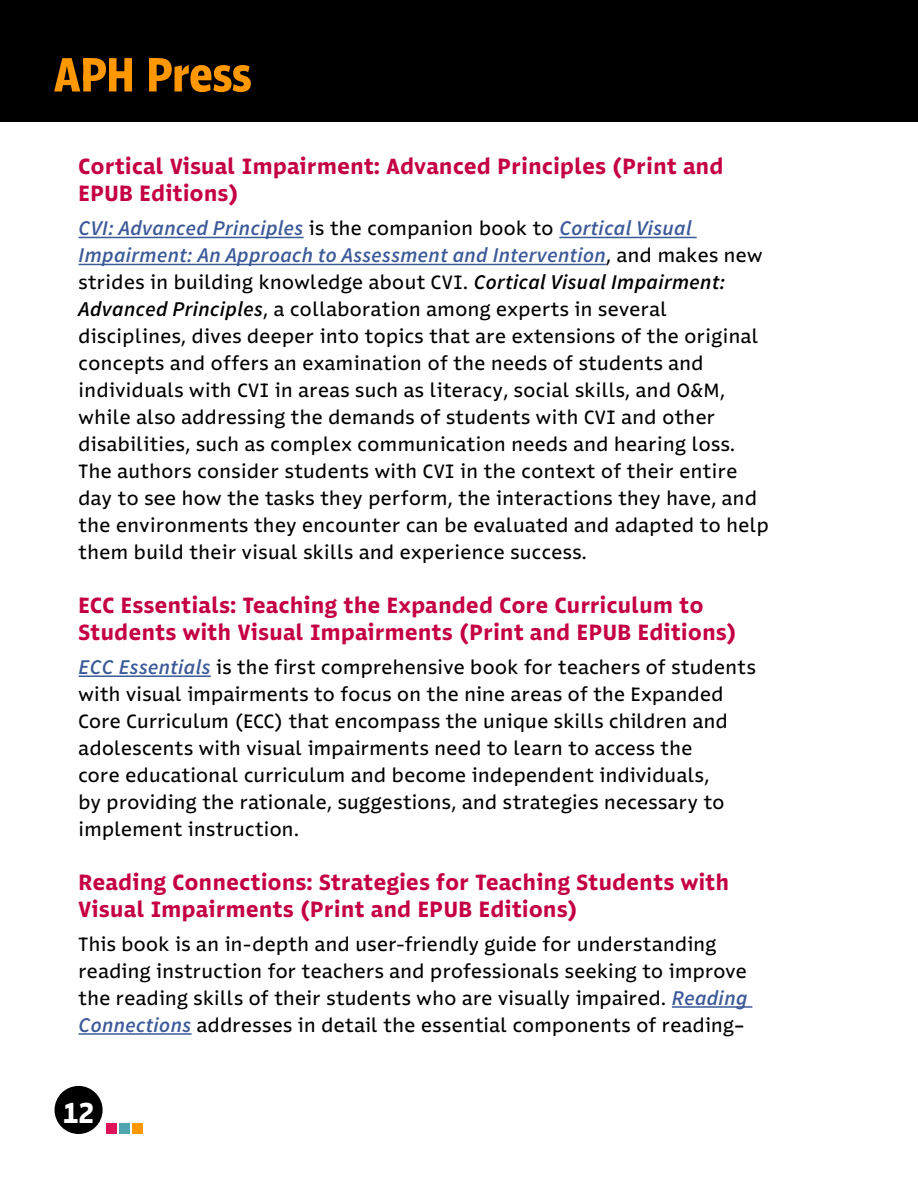
<style>
.page{position:relative;width:918px;height:1188px;background:#fff}
.page>*{position:absolute;margin:0;border:0;box-sizing:border-box;transform-origin:0 0}
.t1{font:52.5px "Lsqsmq APH Variable Beta 2";color:#ff9800}
.t2{font:31.5px "Yqjqcq APH Variable Beta 2";color:#fff}
.t3{font:24px/27px "Skmvby APH Variable Beta 2";letter-spacing:.025em;color:#c50042}
.t4{font:21px/27px "Rcmbxk APH Variable Beta 2";letter-spacing:.025em;color:#000}
.s1{font-family:"Fghtsd Source Sans Variable";font-style:italic;color:#3c5a99}
.s2{font-family:"Fghtsd Source Sans Variable";font-style:italic}
</style>
<div class="page">
<div style="left:55px;top:1086px;width:48px;height:48px;background:#000;border-radius:50%"></div>
<div style="left:106px;top:1123px;width:11px;height:11px;background:#de115b"></div>
<div style="left:119px;top:1123px;width:11px;height:11px;background:#4fa4b0"></div>
<div style="left:132px;top:1123px;width:11px;height:11px;background:#ff9800"></div>
<div style="left:0;top:0;width:918px;height:122px;background:#000"></div>
<hr style="left:79px;top:237px;width:225px;height:1px;background:#3c5a99">
<hr style="left:559px;top:237px;width:138px;height:1px;background:#3c5a99">
<hr style="left:79px;top:264px;width:527px;height:1px;background:#3c5a99">
<hr style="left:79px;top:675px;width:132px;height:2px;background:#3c5a99">
<hr style="left:672px;top:1006px;width:80px;height:2px;background:#3c5a99">
<hr style="left:79px;top:1033px;width:113px;height:2px;background:#3c5a99">
<h1 class="t1" style="left:54px;top:47px;width:199px">APH Press</h1>
<h3 class="t3" style="left:79px;top:153px;width:646px">Cortical Visual Impairment: Advanced Principles (Print and<br>EPUB Editions)</h3>
<p class="t4" style="left:79px;top:215px;width:692px"><span class="s1">CVI: Advanced Principles</span> is the companion book to <span class="s1">Cortical Visual Impairment: An Approach to Assessment and Intervention</span>, and makes new strides in building knowledge about CVI. <span class="s2">Cortical Visual Impairment:<br>Advanced Principles</span>, a collaboration among experts in several disciplines, dives deeper into topics that are extensions of the original concepts and offers an examination of the needs of students and individuals with CVI in areas such as literacy, social skills, and O&amp;M, while also addressing the demands of students with CVI and other disabilities, such as complex communication needs and hearing loss.<br>The authors consider students with CVI in the context of their entire day to see how the tasks they perform, the interactions they have, and the environments they encounter can be evaluated and adapted to help them build their visual skills and experience success.</p>
<h3 class="t3" style="left:79px;top:592px;width:660px">ECC Essentials: Teaching the Expanded Core Curriculum to<br>Students with Visual Impairments (Print and EPUB Editions)</h3>
<p class="t4" style="left:79px;top:654px;width:679px"><span class="s1">ECC Essentials</span> is the first comprehensive book for teachers of students with visual impairments to focus on the nine areas of the Expanded Core Curriculum (ECC) that encompass the unique skills children and adolescents with visual impairments need to learn to access the<br>core educational curriculum and become independent individuals,<br>by providing the rationale, suggestions, and strategies necessary to implement instruction.</p>
<h3 class="t3" style="left:79px;top:869px;width:652px">Reading Connections: Strategies for Teaching Students with<br>Visual Impairments (Print and EPUB Editions)</h3>
<p class="t4" style="left:79px;top:931px;width:670px">This book is an in-depth and user-friendly guide for understanding reading instruction for teachers and professionals seeking to improve the reading skills of their students who are visually impaired. <span class="s1">Reading Connections</span> addresses in detail the essential components of reading–</p>
<h2 class="t2" style="left:63px;top:1096px;width:33px">12</h2>
</div>
